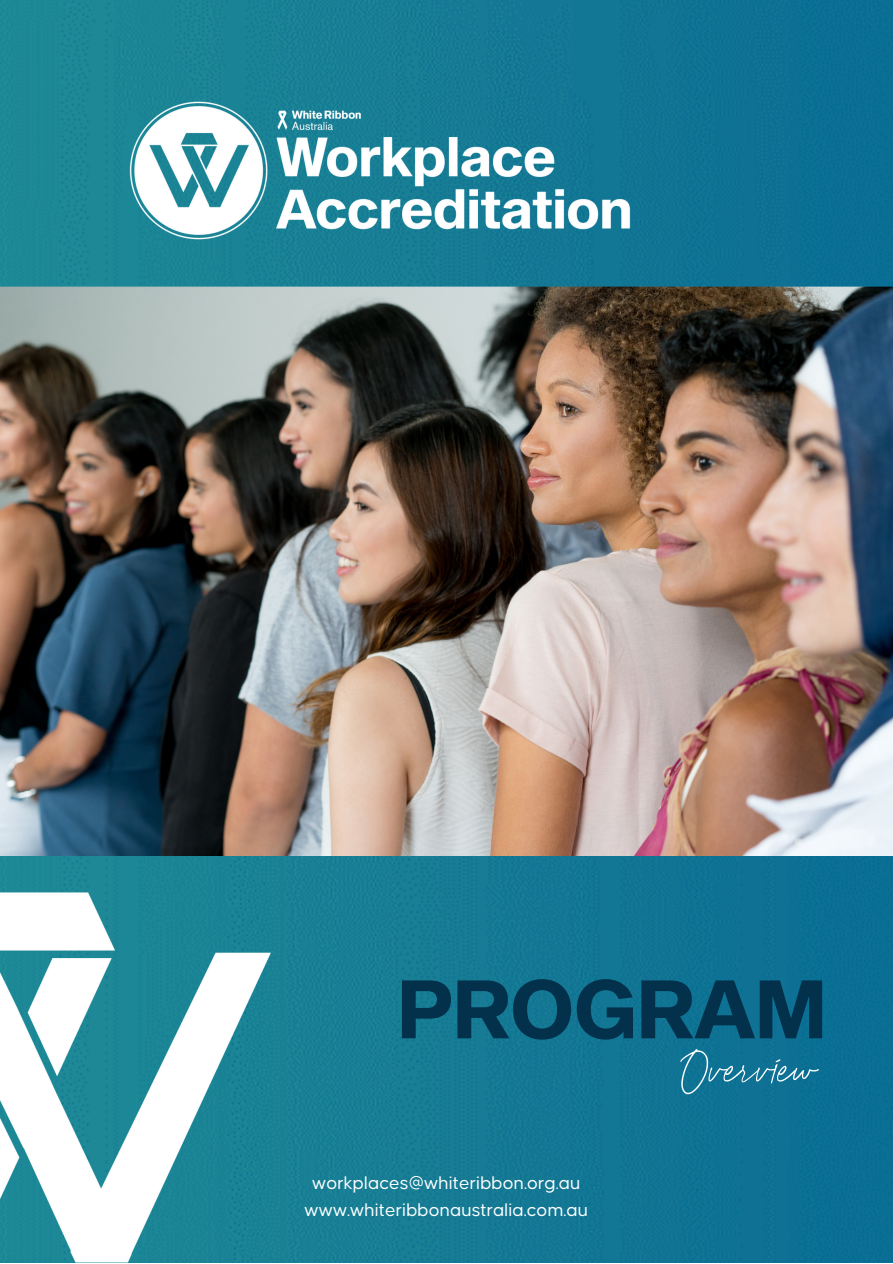
<style>
.page{position:relative;width:893px;height:1264px;background:#fff}
.page>*{position:absolute;margin:0;border:0;box-sizing:border-box;transform-origin:0 0}
.t1{font:81px "Sequel Sans Bold Head";color:#03314c}
.t2{font:60px "Christnolan Demo";color:#fff}
.t3{font:19.5px/27px "Causten";color:#fff;text-align:center}
</style>
<div class="page">
<img style="left:0;top:0;width:892px;height:1262px">
<img style="left:101px;top:66px;width:558px;height:208px">
<img style="left:0;top:855px;width:292px;height:407px">
<img style="left:0;top:286px;width:892px;height:569px">
<h1 class="t1" style="left:397px;top:958px;width:430px">PROGRAM</h1>
<p class="t3" style="left:304px;top:1170px;width:285px">workplaces@whiteribbon.org.au www.whiteribbonaustralia.com.au</p>
<h2 class="t2" style="left:680px;top:1046px;width:136px">Overview</h2>
</div>
